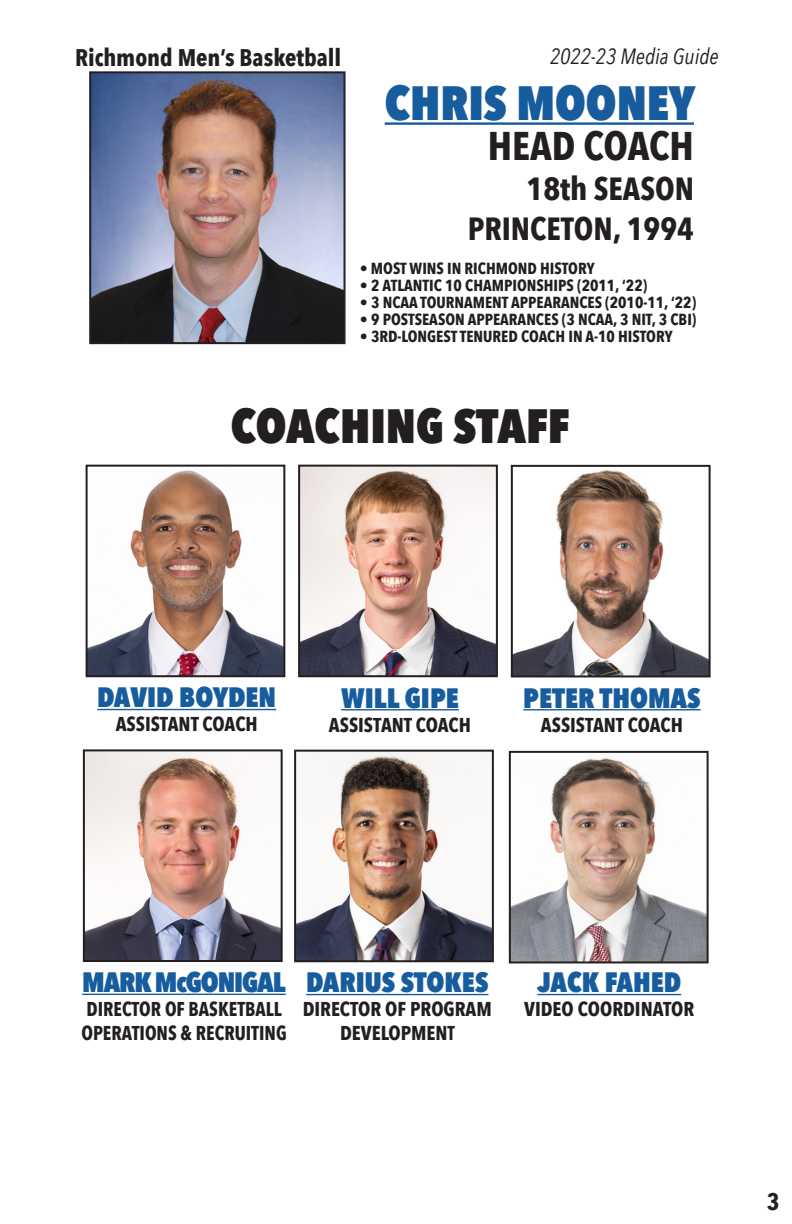
<style>
.page{position:relative;width:792px;height:1224px;background:#fff}
.page>*{position:absolute;margin:0;border:0;box-sizing:border-box;transform-origin:0 0}
.t1{font:800 48px "Avenir Next Condensed";color:#231f20}
.t2{font:800 48px "Avenir Next Condensed";color:#175d9e}
.t3{font:700 40px "Avenir Next Condensed";color:#231f20}
.t4{font:700 32px "Avenir Next Condensed";color:#231f20}
.t5{font:800 28px "Avenir Next Condensed";color:#175d9e}
.t6{font:800 28px "Avenir Next Condensed";letter-spacing:-.04em;color:#175d9e}
.t7{font:700 24px "Avenir Next Condensed";color:#231f20}
.t8{font:italic 22px "Avenir Next Condensed";color:#231f20}
.t9{font:700 20px/24px "Avenir Next Condensed";color:#231f20;text-align:center}
.t10{font:700 20px/24px "Avenir Next Condensed";color:#231f20;scale:.95 1}
.t11{font:700 16px "Avenir Next Condensed";color:#231f20}
.s1{font-weight:400}
</style>
<div class="page">
<hr style="left:385px;top:122px;width:309px;height:3px;background:#175d9e">
<img style="left:92px;top:74px;width:251px;height:267px">
<div style="left:89px;top:71px;width:257px;height:273px;border:2px solid #231f20"></div>
<img style="left:89px;top:470px;width:193px;height:204px">
<div style="left:86px;top:465px;width:199px;height:212px;border:2px solid #231f20"></div>
<hr style="left:97px;top:709px;width:179px;height:1px;background:#175d9e">
<img style="left:512px;top:758px;width:194px;height:202px">
<div style="left:509px;top:751px;width:200px;height:212px;border:2px solid #231f20"></div>
<hr style="left:341px;top:709px;width:118px;height:1px;background:#175d9e">
<img style="left:514px;top:469px;width:194px;height:205px">
<div style="left:511px;top:465px;width:200px;height:212px;border:2px solid #231f20"></div>
<hr style="left:523px;top:709px;width:178px;height:1px;background:#175d9e">
<img style="left:86px;top:752px;width:194px;height:207px">
<div style="left:83px;top:749px;width:200px;height:213px;border:2px solid #231f20"></div>
<hr style="left:82px;top:994px;width:204px;height:1px;background:#175d9e">
<img style="left:301px;top:468px;width:194px;height:206px">
<div style="left:298px;top:465px;width:200px;height:212px;border:2px solid #231f20"></div>
<hr style="left:306px;top:994px;width:182px;height:1px;background:#175d9e">
<img style="left:297px;top:753px;width:194px;height:206px">
<div style="left:294px;top:750px;width:200px;height:212px;border:2px solid #231f20"></div>
<hr style="left:537px;top:994px;width:144px;height:1px;background:#175d9e">
<h3 class="t7" style="left:75px;top:43px;width:268px">Richmond Men’s Basketball</h3>
<h3 class="t8" style="left:550px;top:43px;width:170px">2022-23 Media Guide</h3>
<p class="t2" style="left:385px;top:73px;width:312px">CHRIS MOONEY</p>
<p class="t3" style="left:488px;top:121px;width:208px">HEAD COACH</p>
<p class="t4" style="left:527px;top:169px;width:169px">18th SEASON</p>
<p class="t4" style="left:468px;top:209px;width:228px">PRINCETON, 1994</p>
<p class="t11" style="left:360px;top:258px;width:236px"><span class="s1">•</span> MOST WINS IN RICHMOND HISTORY</p>
<p class="t11" style="left:360px;top:275px;width:289px">• 2 ATLANTIC 10 CHAMPIONSHIPS (2011, ‘22)</p>
<p class="t11" style="left:360px;top:292px;width:338px">• 3 NCAA TOURNAMENT APPEARANCES (2010-11, ‘22)</p>
<p class="t11" style="left:360px;top:309px;width:338px">• 9 POSTSEASON APPEARANCES (3 NCAA, 3 NIT, 3 CBI)</p>
<p class="t11" style="left:360px;top:326px;width:314px">• 3RD-LONGEST TENURED COACH IN A-10 HISTORY</p>
<p class="t1" style="left:231px;top:396px;width:340px">COACHING STAFF</p>
<p class="t5" style="left:97px;top:680px;width:180px">DAVID BOYDEN</p>
<p class="t9" style="left:116px;top:712px;width:144px">ASSISTANT COACH</p>
<p class="t5" style="left:341px;top:680px;width:119px">WILL GIPE</p>
<p class="t9" style="left:329px;top:713px;width:144px">ASSISTANT COACH</p>
<p class="t5" style="left:523px;top:680px;width:179px">PETER THOMAS</p>
<p class="t9" style="left:541px;top:713px;width:144px">ASSISTANT COACH</p>
<p class="t6" style="left:82px;top:965px;width:205px">MARK McGONIGAL</p>
<p class="t10" style="left:81px;top:997px;width:218px">DIRECTOR OF BASKETBALL<br>OPERATIONS &amp; RECRUITING</p>
<p class="t5" style="left:306px;top:965px;width:184px">DARIUS STOKES</p>
<p class="t9" style="left:303px;top:997px;width:191px">DIRECTOR OF PROGRAM<br>DEVELOPMENT</p>
<p class="t5" style="left:537px;top:965px;width:145px">JACK FAHED</p>
<p class="t9" style="left:524px;top:997px;width:172px">VIDEO COORDINATOR</p>
<h3 class="t7" style="left:767px;top:1187px;width:14px">3</h3>
</div>
